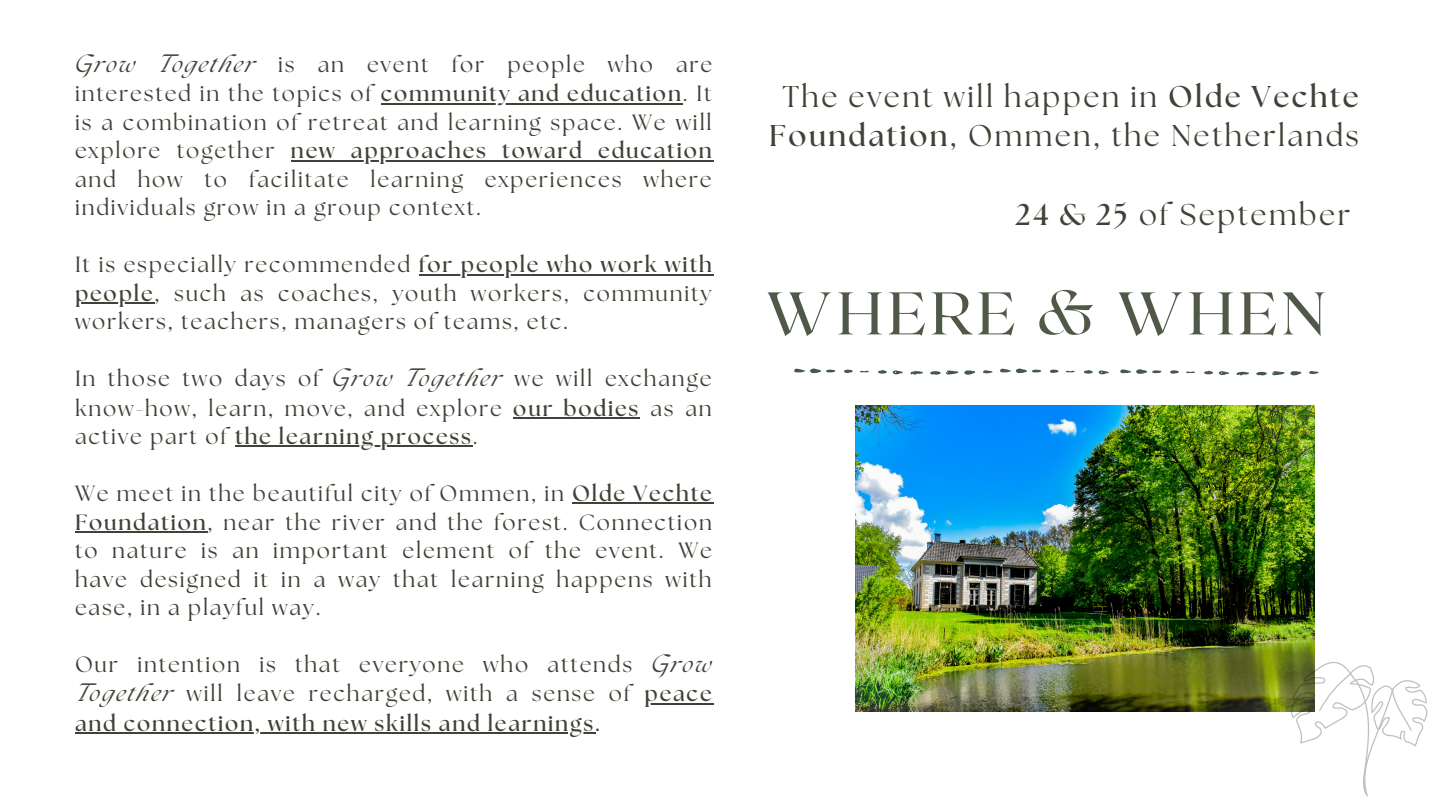
<style>
.page{position:relative;width:1440px;height:810px;background:#fff}
.page>*{position:absolute;margin:0;border:0;box-sizing:border-box;transform-origin:0 0}
.t1{font:60px "Roxborough CF";letter-spacing:.08em;color:#505948}
.t2{font:30px/39.8px "The Seasons";letter-spacing:.08em;color:#404237;text-align:center}
.t3{font:22px/28.5px "The Seasons";letter-spacing:.08em;color:#404237;text-align:justify}
.s1{font-style:italic}
.s2{font-weight:700}
</style>
<div class="page">
<img style="left:856px;top:405px;width:459px;height:306px">
<svg style="left:1290px;top:661px;width:137px;height:135px"></svg>
<hr style="left:381px;top:103px;width:302px;height:1px;background:#404237">
<hr style="left:291px;top:160px;width:423px;height:1px;background:#404237">
<hr style="left:419px;top:274px;width:295px;height:1px;background:#404237">
<hr style="left:75px;top:302px;width:80px;height:2px;background:#404237">
<hr style="left:513px;top:417px;width:127px;height:2px;background:#404237">
<hr style="left:235px;top:446px;width:238px;height:1px;background:#404237">
<hr style="left:572px;top:503px;width:142px;height:1px;background:#404237">
<hr style="left:75px;top:531px;width:133px;height:2px;background:#404237">
<hr style="left:645px;top:703px;width:69px;height:1px;background:#404237">
<hr style="left:75px;top:732px;width:520px;height:2px;background:#404237">
<svg style="left:964px;top:370px;width:11px;height:5px"></svg>
<svg style="left:910px;top:371px;width:13px;height:4px"></svg>
<svg style="left:930px;top:371px;width:28px;height:4px"></svg>
<svg style="left:893px;top:370px;width:10px;height:4px"></svg>
<svg style="left:878px;top:370px;width:9px;height:4px"></svg>
<svg style="left:844px;top:370px;width:9px;height:3px"></svg>
<svg style="left:983px;top:370px;width:10px;height:3px"></svg>
<svg style="left:794px;top:368px;width:42px;height:5px"></svg>
<svg style="left:860px;top:371px;width:9px;height:2px"></svg>
<svg style="left:1099px;top:370px;width:10px;height:4px"></svg>
<svg style="left:1084px;top:370px;width:9px;height:4px"></svg>
<svg style="left:1050px;top:370px;width:9px;height:3px"></svg>
<svg style="left:1000px;top:368px;width:41px;height:5px"></svg>
<svg style="left:1066px;top:371px;width:9px;height:2px"></svg>
<svg style="left:1236px;top:372px;width:13px;height:3px"></svg>
<svg style="left:1256px;top:371px;width:45px;height:4px"></svg>
<svg style="left:1219px;top:371px;width:10px;height:4px"></svg>
<svg style="left:1204px;top:371px;width:9px;height:3px"></svg>
<svg style="left:1170px;top:370px;width:9px;height:4px"></svg>
<svg style="left:1309px;top:371px;width:10px;height:3px"></svg>
<svg style="left:1120px;top:369px;width:42px;height:5px"></svg>
<svg style="left:1186px;top:371px;width:9px;height:2px"></svg>
<p class="t3" style="left:75px;top:52px;width:639px"><span class="s1">Grow Together</span> is an event for people who are interested in the topics of <span class="s2">community and education</span>. It is a combination of retreat and learning space. We will explore together <span class="s2">new approaches toward education </span>and how to facilitate learning experiences where individuals grow in a group context.</p>
<p class="t3" style="left:75px;top:252px;width:639px">It is especially recommended <span class="s2">for people who work with people</span>, such as coaches, youth workers, community workers, teachers, managers of teams, etc.</p>
<p class="t3" style="left:75px;top:366px;width:638px;line-height:28.9px">In those two days of <span class="s1">Grow Together</span> we will exchange know-how, learn, move, and explore <span class="s2">our bodies</span> as an active part of <span class="s2">the learning process</span>.</p>
<p class="t3" style="left:75px;top:481px;width:639px">We meet in the beautiful city of Ommen, in <span class="s2">Olde Vechte Foundation</span>, near the river and the forest. Connection to nature is an important element of the event. We have designed it in a way that learning happens with ease, in a playful way.</p>
<p class="t3" style="left:75px;top:651px;width:638px;line-height:29.2px">Our intention is that everyone who attends <span class="s1">Grow Together</span> will leave recharged, with a sense of <span class="s2">peace and connection, with new skills and learnings.</span></p>
<h2 class="t2" style="left:769px;top:78px;width:591px">The event will happen in <span class="s2">Olde Vechte<br>Foundation</span>, Ommen, the Netherlands</h2>
<h2 class="t2" style="left:1016px;top:197px;width:336px"><span class="s2">24 &amp; 25</span> of September</h2>
<h1 class="t1" style="left:766px;top:274px;width:561px">WHERE &amp; WHEN</h1>
</div>
